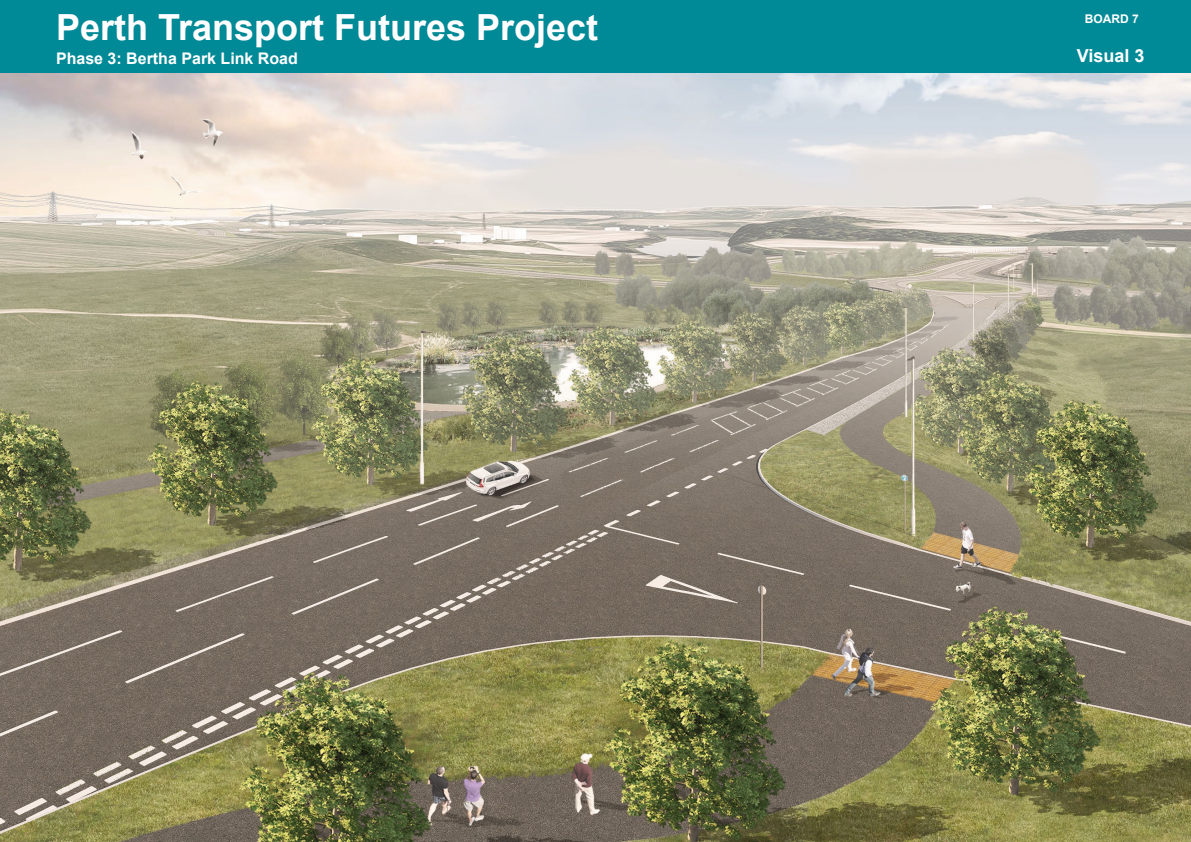
<style>
.page{position:relative;width:1191px;height:842px;background:#fff}
.page>*{position:absolute;margin:0;border:0;box-sizing:border-box;transform-origin:0 0}
.t1{font:700 36px "Arial";color:#fff}
.t2{font:700 18px "Arial";color:#fff}
.t3{font:700 16px "Arial";color:#fff}
.t4{font:700 12px "Arial";color:#fff}
</style>
<div class="page">
<img style="left:0;top:73px;width:1190px;height:769px">
<div style="left:0;top:1px;width:1190px;height:72px;background:#008996"></div>
<p class="t1" style="left:56px;top:2px;width:544px">Perth Transport Futures Project</p>
<p class="t3" style="left:56px;top:47px;width:243px">Phase 3: Bertha Park Link Road</p>
<p class="t4" style="left:1085px;top:11px;width:55px">BOARD 7</p>
<p class="t2" style="left:1076px;top:43px;width:69px">Visual 3</p>
</div>
